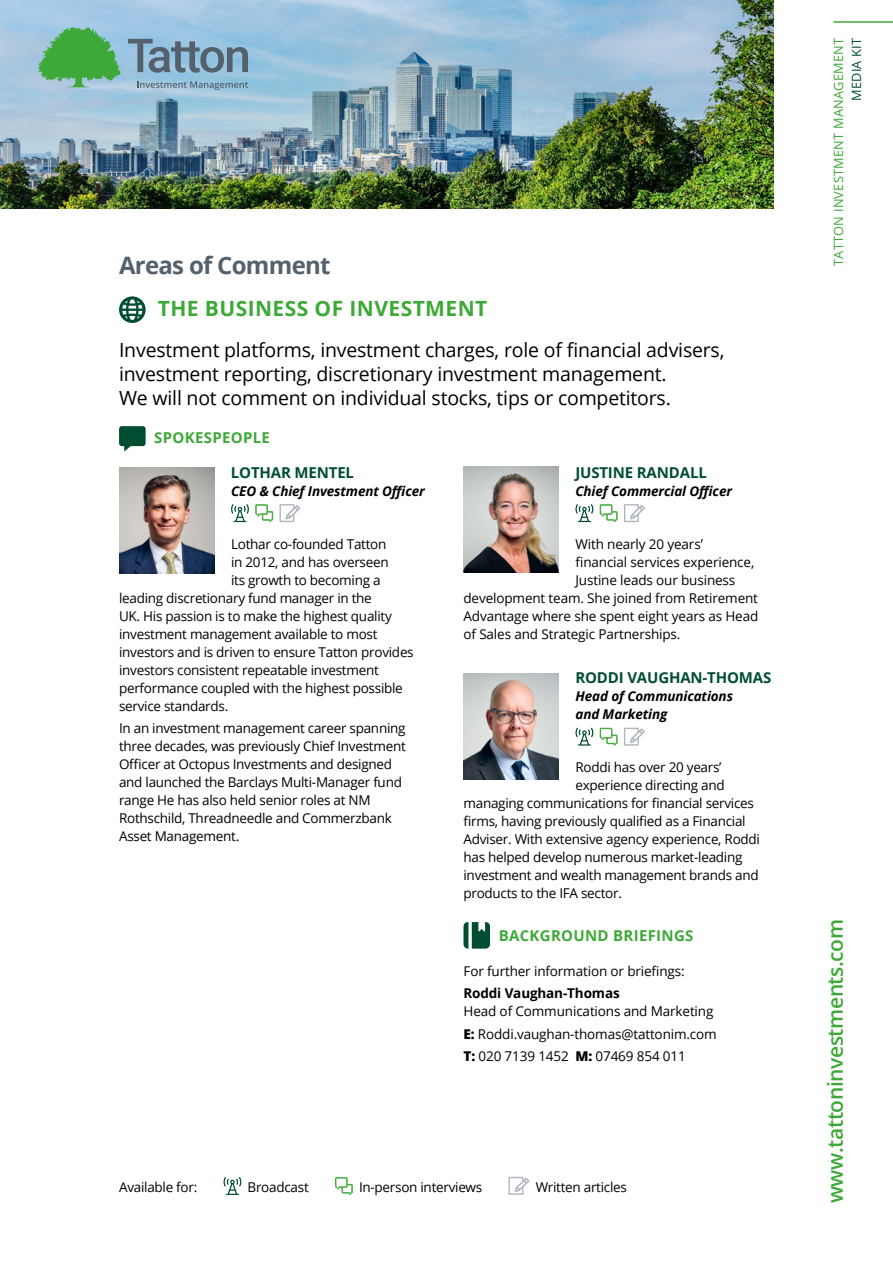
<style>
.page{position:relative;width:893px;height:1263px;background:#fff}
.page>*{position:absolute;margin:0;border:0;box-sizing:border-box;transform-origin:0 0}
.t1{font:700 24px "Open Sans";letter-spacing:-.03em;color:#54616c}
.t2{font:600 21px "Open Sans";letter-spacing:-.02em;color:#3ea938}
.t3{font:700 21px "Open Sans";letter-spacing:.02em;color:#3ea938}
.t4{font:19.5px/24px "Open Sans";letter-spacing:-.01em;color:#000}
.t5{font:700 15px "Open Sans";letter-spacing:-.01em;color:#004e32}
.t6{font:700 15px "Open Sans";letter-spacing:.02em;color:#3ea938}
.t7{font:13.5px/18px "Open Sans";letter-spacing:-.02em;color:#000}
.t8{font:italic 700 13.5px/18px "Open Sans";letter-spacing:-.01em;color:#000}
.t9{font:700 13.5px "Open Sans";letter-spacing:-.01em;color:#000}
.t10{font:12.75px "Open Sans";letter-spacing:.02em;color:#3ea938}
.t11{font:12.75px "Open Sans";letter-spacing:.02em;color:#004e32}
.s1{font-weight:800}
</style>
<div class="page">
<svg style="left:119px;top:296px;width:27px;height:27px"></svg>
<svg style="left:119px;top:426px;width:27px;height:26px"></svg>
<img style="left:119px;top:467px;width:95px;height:107px">
<svg style="left:231px;top:504px;width:18px;height:18px"></svg>
<svg style="left:255px;top:504px;width:18px;height:18px"></svg>
<svg style="left:279px;top:504px;width:21px;height:18px"></svg>
<img style="left:463px;top:466px;width:95px;height:106px">
<svg style="left:575px;top:504px;width:18px;height:18px"></svg>
<svg style="left:600px;top:504px;width:18px;height:18px"></svg>
<svg style="left:624px;top:504px;width:21px;height:18px"></svg>
<img style="left:463px;top:673px;width:95px;height:106px">
<svg style="left:575px;top:728px;width:18px;height:18px"></svg>
<svg style="left:600px;top:728px;width:18px;height:18px"></svg>
<svg style="left:624px;top:728px;width:21px;height:18px"></svg>
<svg style="left:463px;top:922px;width:27px;height:26px"></svg>
<img style="left:0;top:0;width:774px;height:208px">
<svg style="left:38px;top:27px;width:83px;height:60px;background:#62b374"></svg>
<svg style="left:128px;top:39px;width:120px;height:34px;background:#7a9aaf"></svg>
<svg style="left:137px;top:81px;width:111px;height:9px"></svg>
<svg style="left:223px;top:1177px;width:18px;height:18px"></svg>
<svg style="left:335px;top:1177px;width:18px;height:18px"></svg>
<svg style="left:508px;top:1177px;width:21px;height:18px"></svg>
<hr style="left:119px;top:1170px;width:655px;height:1px;background:#afb6bd">
<hr style="left:119px;top:1203px;width:655px;height:1px;background:#afb6bd">
<hr style="left:833px;top:21px;width:60px;height:2px;background:#3ea938">
<h1 class="t1" style="left:119px;top:248px;width:213px">Areas of Comment</h1>
<h2 class="t3" style="left:158px;top:293px;width:331px">THE BUSINESS OF INVESTMENT</h2>
<h3 class="t4" style="left:119px;top:337px;width:607px">Investment platforms, investment charges, role of financial advisers, investment reporting, discretionary investment management.<br>We will not comment on individual stocks, tips or competitors.</h3>
<p class="t6" style="left:154px;top:426px;width:117px">SPOKESPEOPLE</p>
<p class="t5" style="left:231px;top:461px;width:125px">LOTHAR MENTEL</p>
<p class="t8" style="left:231px;top:481px;width:195px">CEO &amp; Chief Investment Officer</p>
<p class="t7" style="left:231px;top:534px;width:157px">Lothar co-founded Tatton</p>
<p class="t7" style="left:231px;top:552px;width:159px">in 2012, and has overseen</p>
<p class="t7" style="left:231px;top:570px;width:151px">its growth to becoming a</p>
<p class="t7" style="left:119px;top:588px;width:254px">leading discretionary fund manager in the</p>
<p class="t7" style="left:119px;top:606px;width:274px">UK. His passion is to make the highest quality</p>
<p class="t7" style="left:119px;top:624px;width:260px">investment management available to most</p>
<p class="t7" style="left:119px;top:642px;width:296px">investors and is driven to ensure Tatton provides</p>
<p class="t7" style="left:119px;top:660px;width:261px">investors consistent repeatable investment</p>
<p class="t7" style="left:119px;top:678px;width:285px">performance coupled with the highest possible</p>
<p class="t7" style="left:119px;top:696px;width:111px">service standards.</p>
<p class="t7" style="left:119px;top:718px;width:288px">In an investment management career spanning three decades, was previously Chief Investment Officer at Octopus Investments and designed and launched the Barclays Multi-Manager fund range He has also held senior roles at NM Rothschild, Threadneedle and Commerzbank Asset Management.</p>
<p class="t5" style="left:575px;top:461px;width:133px">JUSTINE RANDALL</p>
<p class="t8" style="left:575px;top:481px;width:158px">Chief Commercial Officer</p>
<p class="t7" style="left:575px;top:534px;width:129px">With nearly 20 years’</p>
<p class="t7" style="left:575px;top:552px;width:180px">financial services experience,</p>
<p class="t7" style="left:575px;top:570px;width:161px">Justine leads our business</p>
<p class="t7" style="left:463px;top:588px;width:296px">development team. She joined from Retirement</p>
<p class="t7" style="left:463px;top:606px;width:296px">Advantage where she spent eight years as Head</p>
<p class="t7" style="left:463px;top:624px;width:218px">of Sales and Strategic Partnerships.</p>
<p class="t5" style="left:575px;top:667px;width:198px">RODDI VAUGHAN-THOMAS</p>
<p class="t8" style="left:575px;top:687px;width:159px">Head of Communications and Marketing</p>
<p class="t7" style="left:575px;top:758px;width:148px">Roddi has over 20 years’</p>
<p class="t7" style="left:575px;top:776px;width:151px">experience directing and</p>
<p class="t7" style="left:463px;top:794px;width:292px">managing communications for financial services</p>
<p class="t7" style="left:463px;top:812px;width:284px">firms, having previously qualified as a Financial</p>
<p class="t7" style="left:463px;top:830px;width:298px">Adviser. With extensive agency experience, Roddi</p>
<p class="t7" style="left:463px;top:848px;width:280px">has helped develop numerous market-leading</p>
<p class="t7" style="left:463px;top:866px;width:297px">investment and wealth management brands and</p>
<p class="t7" style="left:463px;top:884px;width:160px">products to the IFA sector.</p>
<p class="t6" style="left:499px;top:925px;width:196px">BACKGROUND BRIEFINGS</p>
<p class="t7" style="left:463px;top:962px;width:223px">For further information or briefings:</p>
<p class="t9" style="left:463px;top:984px;width:158px">Roddi Vaughan-Thomas</p>
<p class="t7" style="left:463px;top:1000px;width:255px;line-height:22.2px">Head of Communications and Marketing<br><span class="s1">E:</span> Roddi.vaughan-thomas@tattonim.com<br><span class="s1">T:</span> 020 7139 1452 <span class="s1">M:</span> 07469 854 011</p>
<p class="t7" style="left:119px;top:1177px;width:80px">Available for:</p>
<p class="t7" style="left:248px;top:1177px;width:63px">Broadcast</p>
<p class="t7" style="left:359px;top:1177px;width:125px">In-person interviews</p>
<p class="t7" style="left:536px;top:1177px;width:93px">Written articles</p>
<p class="t10" style="left:830px;top:266px;width:230px;rotate:-90deg">TATTON INVESTMENT MANAGEMENT</p>
<p class="t11" style="left:848px;top:101px;width:65px;rotate:-90deg">MEDIA KIT</p>
<h2 class="t2" style="left:821px;top:1203px;width:286px;rotate:-90deg">www.tattoninvestments.com</h2>
</div>
